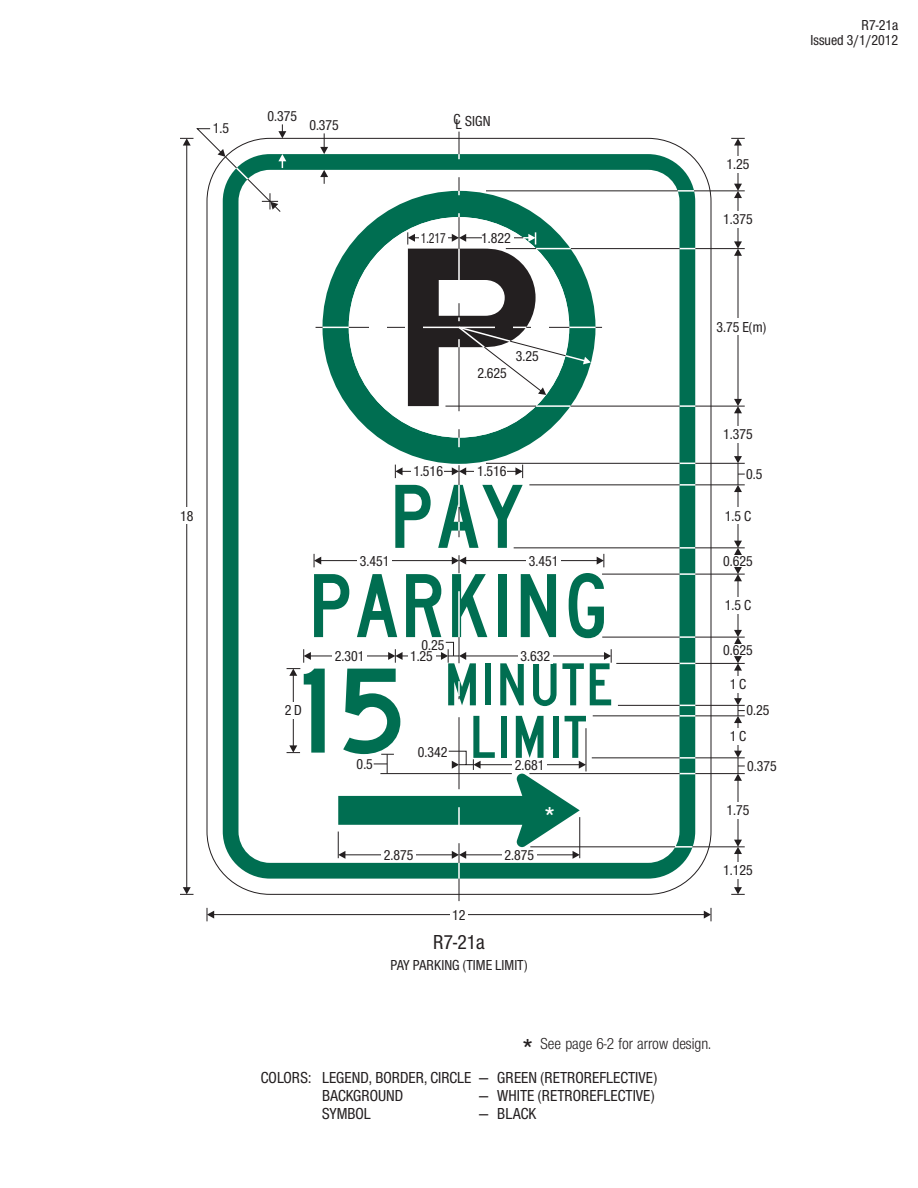
<style>
.page{position:relative;width:918px;height:1188px;background:#fff}
.page>*{position:absolute;margin:0;border:0;box-sizing:border-box;transform-origin:0 0}
.t1{font:27px "Nimbus San Nov T Sem Bol Con";color:#fff}
.t2{font:21px "Nimbus San Nov T Med Con";color:#231f20}
.t3{font:16.5px/18px "Nimbus San Nov T Med Con";color:#231f20}
.t4{font:16.5px "Nimbus San Nov T Reg Con";color:#231f20}
.t5{font:15px "Nimbus San Nov T Med Con";color:#231f20}
.t6{font:15px "Nimbus San Nov T Med Con";color:#231f20;scale:.85 1}
.s1{font-family:"Nimbus San Nov T Sem Bol Con";font-size:27px}
</style>
<div class="page">
<div style="left:223px;top:154px;width:472px;height:725px;background:#006e51;border-radius:47px"></div>
<div style="left:238px;top:170px;width:442px;height:693px;background:#fff;border-radius:32px"></div>
<div style="left:322px;top:191px;width:274px;height:273px;background:#006e51;border-radius:50%"></div>
<svg style="left:395px;top:485px;width:36px;height:63px"></svg>
<div style="left:349px;top:217px;width:220px;height:221px;background:#fff;border-radius:50%"></div>
<hr style="left:738px;top:144px;width:1px;height:42px;background:#231f20">
<svg style="left:731px;top:138px;width:14px;height:8px"></svg>
<hr style="left:695px;top:406px;width:50px;height:1px;background:#231f20">
<svg style="left:680px;top:405px;width:15px;height:2px"></svg>
<hr style="left:570px;top:406px;width:110px;height:1px;background:#231f20">
<hr style="left:445px;top:406px;width:91px;height:1px;background:#231f20">
<hr style="left:695px;top:463px;width:50px;height:1px;background:#231f20">
<svg style="left:680px;top:463px;width:15px;height:1px"></svg>
<hr style="left:486px;top:463px;width:194px;height:1px;background:#231f20">
<hr style="left:695px;top:484px;width:50px;height:1px;background:#231f20">
<svg style="left:680px;top:484px;width:15px;height:2px"></svg>
<hr style="left:529px;top:484px;width:151px;height:1px;background:#231f20">
<svg style="left:680px;top:547px;width:15px;height:2px"></svg>
<hr style="left:514px;top:547px;width:166px;height:1px;background:#231f20">
<svg style="left:680px;top:636px;width:15px;height:2px"></svg>
<hr style="left:602px;top:637px;width:78px;height:1px;background:#231f20">
<hr style="left:695px;top:663px;width:50px;height:1px;background:#231f20">
<svg style="left:680px;top:663px;width:15px;height:1px"></svg>
<hr style="left:616px;top:663px;width:64px;height:1px;background:#231f20">
<hr style="left:738px;top:669px;width:1px;height:31px;background:#231f20">
<hr style="left:695px;top:705px;width:50px;height:1px;background:#231f20">
<svg style="left:680px;top:705px;width:15px;height:1px"></svg>
<hr style="left:618px;top:705px;width:62px;height:1px;background:#231f20">
<hr style="left:695px;top:715px;width:50px;height:1px;background:#231f20">
<svg style="left:680px;top:715px;width:15px;height:2px"></svg>
<hr style="left:593px;top:715px;width:87px;height:1px;background:#231f20">
<hr style="left:738px;top:722px;width:1px;height:31px;background:#231f20">
<hr style="left:692px;top:846px;width:53px;height:1px;background:#231f20">
<svg style="left:675px;top:846px;width:17px;height:2px"></svg>
<hr style="left:530px;top:846px;width:145px;height:1px;background:#231f20">
<hr style="left:738px;top:853px;width:1px;height:36px;background:#231f20">
<svg style="left:731px;top:887px;width:14px;height:8px"></svg>
<hr style="left:695px;top:757px;width:50px;height:1px;background:#231f20">
<svg style="left:680px;top:757px;width:15px;height:2px"></svg>
<hr style="left:592px;top:757px;width:88px;height:1px;background:#231f20">
<hr style="left:695px;top:773px;width:50px;height:1px;background:#231f20">
<svg style="left:680px;top:773px;width:15px;height:1px"></svg>
<hr style="left:529px;top:773px;width:151px;height:1px;background:#231f20">
<hr style="left:738px;top:779px;width:1px;height:63px;background:#231f20">
<svg style="left:734px;top:840px;width:8px;height:14px"></svg>
<hr style="left:695px;top:248px;width:50px;height:1px;background:#231f20">
<svg style="left:680px;top:248px;width:15px;height:1px"></svg>
<hr style="left:571px;top:248px;width:109px;height:1px;background:#231f20">
<hr style="left:738px;top:254px;width:1px;height:147px;background:#231f20">
<hr style="left:738px;top:412px;width:1px;height:46px;background:#231f20">
<svg style="left:734px;top:399px;width:8px;height:14px"></svg>
<hr style="left:694px;top:190px;width:51px;height:1px;background:#231f20">
<svg style="left:678px;top:190px;width:16px;height:2px"></svg>
<hr style="left:486px;top:190px;width:192px;height:1px;background:#231f20">
<hr style="left:738px;top:197px;width:1px;height:46px;background:#231f20">
<svg style="left:734px;top:184px;width:8px;height:14px"></svg>
<svg style="left:734px;top:241px;width:8px;height:15px"></svg>
<div style="left:731px;top:319px;width:14px;height:16px;background:#fff"></div>
<div style="left:731px;top:211px;width:14px;height:16px;background:#fff"></div>
<div style="left:731px;top:426px;width:14px;height:16px;background:#fff"></div>
<div style="left:731px;top:676px;width:14px;height:16px;background:#fff"></div>
<div style="left:731px;top:728px;width:14px;height:17px;background:#fff"></div>
<div style="left:731px;top:802px;width:14px;height:16px;background:#fff"></div>
<div style="left:731px;top:862px;width:14px;height:16px;background:#fff"></div>
<div style="left:731px;top:156px;width:14px;height:16px;background:#fff"></div>
<hr style="left:400px;top:471px;width:53px;height:1px;background:#231f20">
<svg style="left:395px;top:465px;width:8px;height:13px"></svg>
<div style="left:411px;top:463px;width:33px;height:16px;background:#fff"></div>
<hr style="left:738px;top:491px;width:1px;height:52px;background:#231f20">
<hr style="left:695px;top:547px;width:50px;height:1px;background:#231f20">
<hr style="left:738px;top:580px;width:1px;height:52px;background:#231f20">
<hr style="left:695px;top:637px;width:50px;height:1px;background:#231f20">
<hr style="left:695px;top:574px;width:50px;height:1px;background:#231f20">
<svg style="left:680px;top:573px;width:15px;height:2px"></svg>
<hr style="left:602px;top:574px;width:77px;height:1px;background:#231f20">
<svg style="left:734px;top:630px;width:8px;height:14px"></svg>
<svg style="left:734px;top:656px;width:8px;height:15px"></svg>
<div style="left:731px;top:597px;width:14px;height:16px;background:#fff"></div>
<div style="left:731px;top:508px;width:14px;height:16px;background:#fff"></div>
<svg style="left:734px;top:456px;width:11px;height:36px"></svg>
<svg style="left:734px;top:751px;width:11px;height:30px"></svg>
<svg style="left:734px;top:541px;width:8px;height:40px"></svg>
<div style="left:731px;top:555px;width:14px;height:12px;background:#fff"></div>
<svg style="left:734px;top:698px;width:11px;height:25px"></svg>
<svg style="left:458px;top:177px;width:2px;height:18px"></svg>
<svg style="left:458px;top:132px;width:2px;height:27px"></svg>
<hr style="left:459px;top:217px;width:1px;height:32px;background:#231f20">
<svg style="left:438px;top:470px;width:10px;height:78px"></svg>
<svg style="left:287px;top:554px;width:325px;height:347px"></svg>
<svg style="left:316px;top:327px;width:53px;height:1px"></svg>
<svg style="left:387px;top:232px;width:215px;height:174px"></svg>
<svg style="left:448px;top:327px;width:122px;height:438px"></svg>
<hr style="left:212px;top:914px;width:493px;height:1px;background:#231f20">
<svg style="left:704px;top:908px;width:8px;height:13px"></svg>
<svg style="left:207px;top:908px;width:7px;height:13px"></svg>
<div style="left:450px;top:907px;width:18px;height:16px;background:#fff"></div>
<hr style="left:186px;top:144px;width:1px;height:745px;background:#231f20">
<svg style="left:180px;top:887px;width:14px;height:8px"></svg>
<div style="left:180px;top:508px;width:13px;height:16px;background:#fff"></div>
<svg style="left:320px;top:133px;width:8px;height:21px"></svg>
<svg style="left:320px;top:170px;width:8px;height:14px"></svg>
<svg style="left:180px;top:124px;width:106px;height:89px"></svg>
<p class="t5" style="left:268px;top:108px;width:31px">0.375</p>
<p class="t5" style="left:213px;top:119px;width:18px">1.5</p>
<p class="t5" style="left:309px;top:116px;width:31px">0.375</p>
<p class="t5" style="left:453px;top:113px;width:39px">CL SIGN</p>
<p class="t6" style="left:421px;top:229px;width:31px">1.217</p>
<p class="t5" style="left:481px;top:229px;width:31px">1.822</p>
<p class="t5" style="left:727px;top:156px;width:24px">1.25</p>
<p class="t5" style="left:723px;top:211px;width:31px">1.375</p>
<p class="t5" style="left:180px;top:508px;width:15px">18</p>
<p class="t5" style="left:285px;top:702px;width:19px">2 D</p>
<p class="t5" style="left:477px;top:365px;width:31px">2.625</p>
<p class="t5" style="left:516px;top:347px;width:24px">3.25</p>
<p class="t5" style="left:413px;top:463px;width:31px">1.516</p>
<p class="t5" style="left:477px;top:463px;width:31px">1.516</p>
<p class="t5" style="left:360px;top:552px;width:31px">3.451</p>
<p class="t5" style="left:529px;top:552px;width:31px">3.451</p>
<p class="t5" style="left:422px;top:636px;width:24px">0.25</p>
<p class="t5" style="left:335px;top:648px;width:31px">2.301</p>
<p class="t5" style="left:520px;top:648px;width:31px">3.632</p>
<p class="t5" style="left:410px;top:648px;width:24px">1.25</p>
<p class="t5" style="left:357px;top:756px;width:18px">0.5</p>
<p class="t5" style="left:418px;top:743px;width:31px">0.342</p>
<p class="t5" style="left:384px;top:846px;width:31px">2.875</p>
<p class="t5" style="left:515px;top:756px;width:31px">2.681</p>
<p class="t1" style="left:544px;top:801px;width:14px">*</p>
<p class="t5" style="left:505px;top:846px;width:31px">2.875</p>
<p class="t5" style="left:452px;top:906px;width:15px">12</p>
<p class="t2" style="left:433px;top:930px;width:53px">R7-21a</p>
<p class="t5" style="left:390px;top:956px;width:139px">PAY PARKING (TIME LIMIT)</p>
<p class="t5" style="left:716px;top:319px;width:51px">3.75 E(m)</p>
<p class="t5" style="left:723px;top:426px;width:31px">1.375</p>
<p class="t5" style="left:746px;top:466px;width:18px">0.5</p>
<p class="t5" style="left:725px;top:508px;width:28px">1.5 C</p>
<p class="t5" style="left:723px;top:552px;width:31px">0.625</p>
<p class="t5" style="left:725px;top:597px;width:28px">1.5 C</p>
<p class="t5" style="left:723px;top:641px;width:31px">0.625</p>
<p class="t5" style="left:730px;top:676px;width:18px">1 C</p>
<p class="t5" style="left:746px;top:702px;width:24px">0.25</p>
<p class="t5" style="left:730px;top:728px;width:18px">1 C</p>
<p class="t5" style="left:747px;top:758px;width:31px">0.375</p>
<p class="t5" style="left:727px;top:802px;width:24px">1.75</p>
<p class="t5" style="left:723px;top:862px;width:31px">1.125</p>
<p class="t4" style="left:522px;top:1035px;width:191px"><span class="s1">*</span> See page 6-2 for arrow design.</p>
<p class="t3" style="left:322px;top:1068px;width:337px;text-indent:-61px">COLORS: LEGEND, BORDER, CIRCLE — GREEN (RETROREFLECTIVE)<br>BACKGROUND</p>
<p class="t3" style="left:479px;top:1086px;width:177px">— WHITE (RETROREFLECTIVE)</p>
<p class="t3" style="left:322px;top:1104px;width:50px">SYMBOL</p>
<p class="t3" style="left:479px;top:1104px;width:59px">— BLACK</p>
<p class="t5" style="left:862px;top:17px;width:38px">R7-21a</p>
<p class="t5" style="left:810px;top:32px;width:89px">Issued 3/1/2012</p>
</div>
